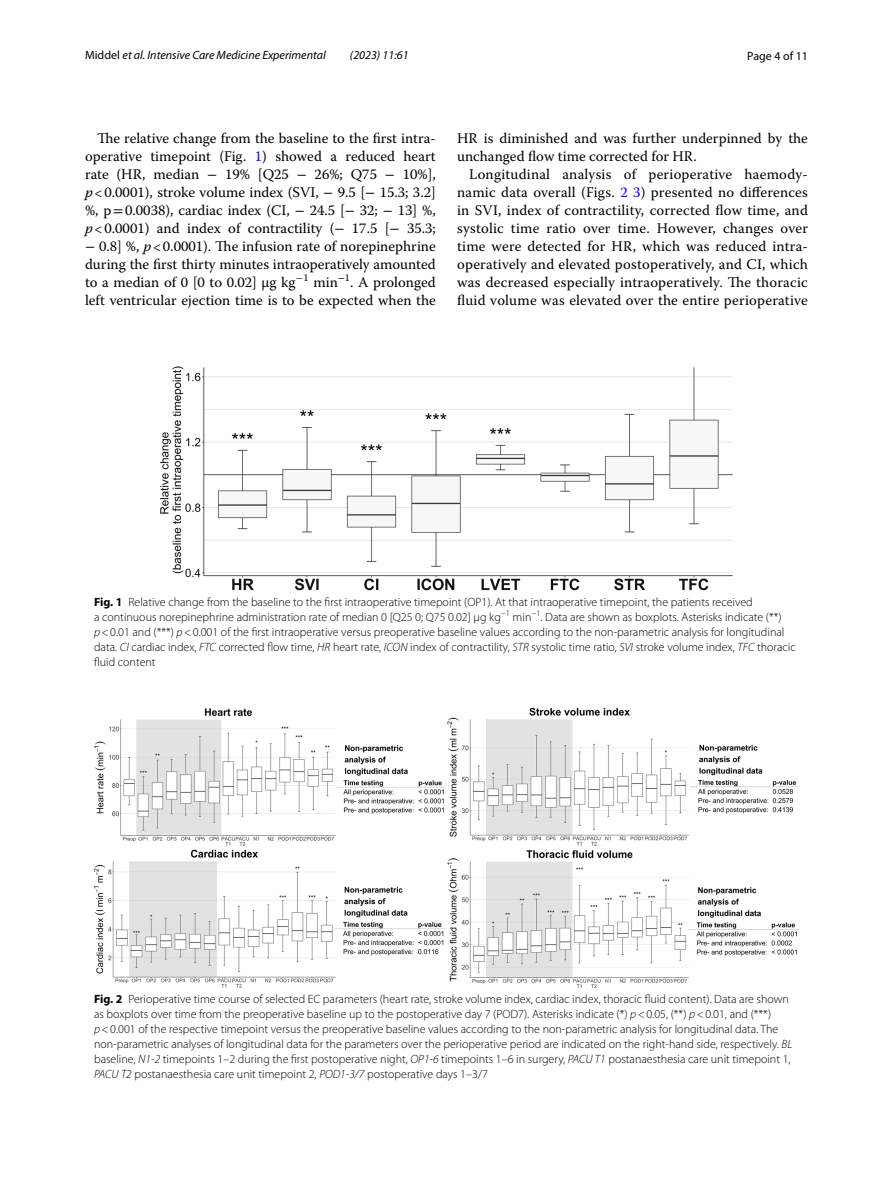
<style>
.page{position:relative;width:893px;height:1187px;background:#fff}
.page>*{position:absolute;margin:0;border:0;box-sizing:border-box;transform-origin:0 0}
.t1{font:14.7px/18px "Warnock Pro";letter-spacing:.005em;color:#000;text-align:justify}
.t2{font:300 12px/15px "Myriad Pro";color:#000}
.t3{font:italic 12px "Myriad Pro";color:#000}
.t4{font:12px "Myriad Pro";color:#000}
.s1{font-style:normal}
.s2{color:#00f}
.s3{font-family:"STIX"}
.s4{font-style:italic}
.s5{font-weight:700}
</style>
<div class="page">
<img style="left:160px;top:366px;width:573px;height:224px">
<img style="left:94px;top:707px;width:705px;height:281px">
<p class="t3" style="left:85px;top:48px;width:242px"><span class="s1">Middel</span> et al. Intensive Care Medicine Experimental</p>
<p class="t3" style="left:350px;top:48px;width:60px">(2023) 11:61</p>
<p class="t4" style="left:747px;top:48px;width:62px">Page 4 of 11</p>
<p class="t1" style="left:85px;top:128px;width:352px;text-indent:12px">The relative change from the baseline to the first intra&shy;operative timepoint (Fig. <span class="s2">1</span>) showed a reduced heart rate (HR, median <span class="s3">−</span> 19% [Q25 <span class="s3">−</span> 26%; Q75 <span class="s3">−</span> 10%], <span class="s4">p</span>&lt;0.0001), stroke volume index (SVI, <span class="s3">−</span> 9.5 [<span class="s3">−</span> 15.3; 3.2] %, p<span class="s3">=</span>0.0038), cardiac index (CI, <span class="s3">−</span> 24.5 [<span class="s3">−</span> 32; <span class="s3">−</span> 13] %, <span class="s4">p</span>&lt;0.0001) and index of contractility (<span class="s3">−</span> 17.5 [<span class="s3">−</span> 35.3; <span class="s3">−</span> 0.8] %, <span class="s4">p</span>&lt;0.0001). The infusion rate of norepinephrine during the first thirty minutes intraoperatively amounted to a median of 0 [0 to 0.02] µg kg<sup>−</sup><sup>1</sup> min<sup>−</sup><sup>1</sup>. A prolonged left ventricular ejection time is to be expected when the</p>
<p class="t1" style="left:457px;top:128px;width:352px">HR is diminished and was further underpinned by the unchanged flow time corrected for HR.</p>
<p class="t1" style="left:457px;top:164px;width:352px;text-indent:12px">Longitudinal analysis of perioperative haemody&shy;namic data overall (Figs. <span class="s2">2 3</span>) presented no differences in SVI, index of contractility, corrected flow time, and systolic time ratio over time. However, changes over time were detected for HR, which was reduced intra&shy;operatively and elevated postoperatively, and CI, which was decreased especially intraoperatively. The thoracic fluid volume was elevated over the entire perioperative</p>
<p class="t2" style="left:94px;top:594px;width:703px"><span class="s5">Fig. 1</span> Relative change from the baseline to the first intraoperative timepoint (OP1). At that intraoperative timepoint, the patients received<br>a continuous norepinephrine administration rate of median 0 [Q25 0; Q75 0.02] µg -kg<sup>−1</sup> -min<sup>−1</sup>. Data are shown as boxplots. Asterisks indicate (**) <span class="s4">p</span>&lt;0.01 and (***) <span class="s4">p</span>&lt;0.001 of the first intraoperative versus preoperative baseline values according to the non-parametric analysis for longitudinal data. <span class="s4">CI</span> cardiac index, <span class="s4">FTC</span> corrected flow time, <span class="s4">HR</span> heart rate, <span class="s4">ICON</span> index of contractility, <span class="s4">STR</span> systolic time ratio, <span class="s4">SVI</span> stroke volume index, <span class="s4">TFC</span> thoracic fluid content</p>
<p class="t2" style="left:94px;top:991px;width:700px"><span class="s5">Fig. 2</span> Perioperative time course of selected EC parameters (heart rate, stroke volume index, cardiac index, thoracic fluid content). Data are shown as boxplots over time from the preoperative baseline up to the postoperative day 7 (POD7). Asterisks indicate (*) <span class="s4">p</span>&lt;0.05, (**) <span class="s4">p</span>&lt;0.01, and (***) <span class="s4">p</span>&lt;0.001 of the respective timepoint versus the preoperative baseline values according to the non-parametric analysis for longitudinal data. The non-parametric analyses of longitudinal data for the parameters over the perioperative period are indicated on the right-hand side, respectively. <span class="s4">BL </span>baseline, <span class="s4">N1-2</span> timepoints 1–2 during the first postoperative night, <span class="s4">OP1-6</span> timepoints 1–6 in surgery, <span class="s4">PACU T1</span> postanaesthesia care unit timepoint 1, <span class="s4">PACU T2</span> postanaesthesia care unit timepoint 2, <span class="s4">POD1-3/7</span> postoperative days 1–3/7</p>
</div>
